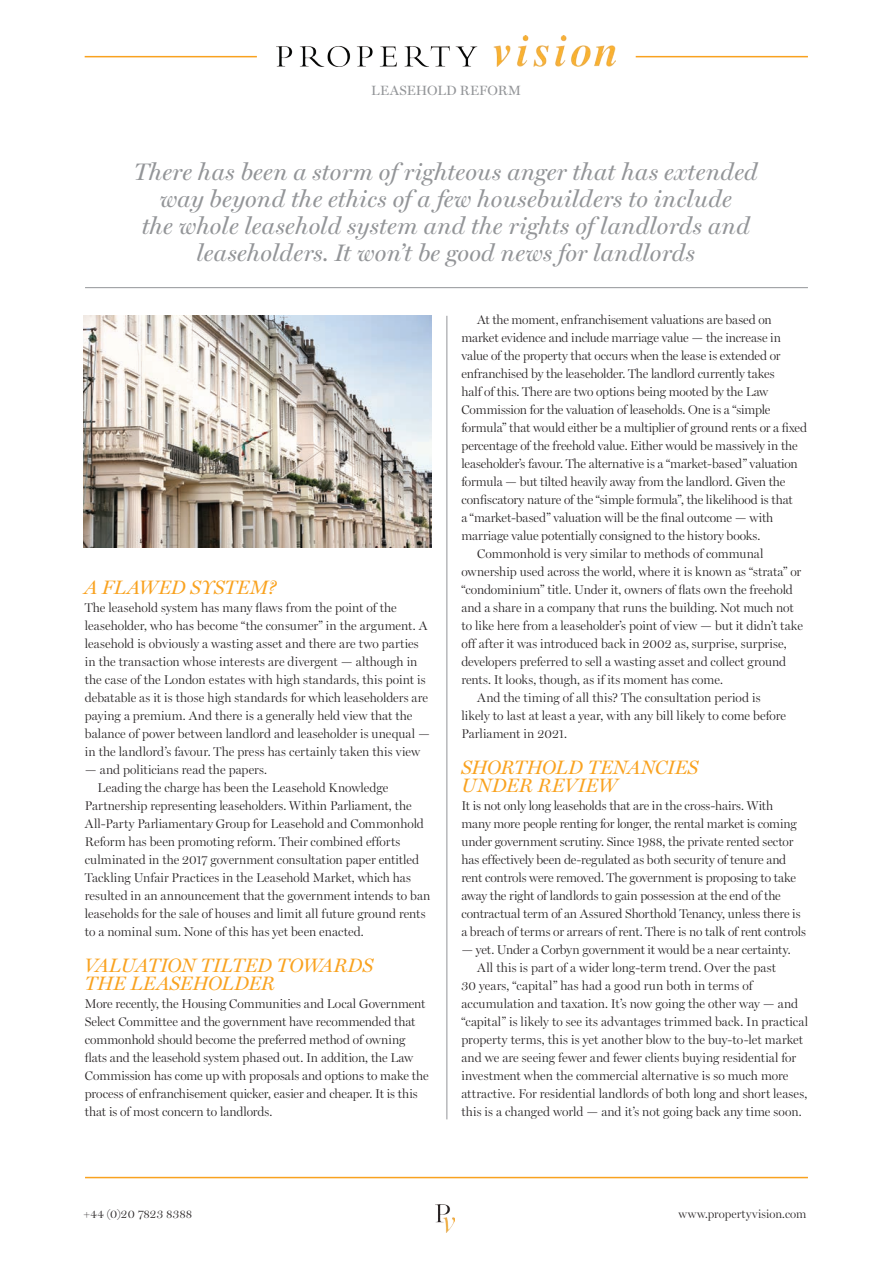
<style>
.page{position:relative;width:893px;height:1263px;background:#fff}
.page>*{position:absolute;margin:0;border:0;box-sizing:border-box;transform-origin:0 0}
.t1{font:italic 24px/27px "Miller Display";letter-spacing:.01em;color:#939598;text-align:center}
.t2{font:italic 19.5px/18px "Miller Display";letter-spacing:.01em;color:#f9a21f}
.t3{font:13.5px "Miller Display";letter-spacing:.015em;color:#939598}
.t4{font:300 12.75px/18px "Miller Display";color:#231f20}
.t5{font:300 12px "Miller Display";letter-spacing:.005em;color:#231f20}
</style>
<div class="page">
<hr style="left:85px;top:1177px;width:723px;height:1px;background:#f9a21f">
<img style="left:435px;top:1204px;width:20px;height:29px">
<img style="left:277px;top:36px;width:338px;height:31px">
<hr style="left:85px;top:56px;width:172px;height:1px;background:#f9a21f">
<hr style="left:636px;top:56px;width:172px;height:1px;background:#f9a21f">
<hr style="left:446px;top:316px;width:1px;height:803px;background:#939598">
<hr style="left:85px;top:287px;width:723px;height:1px;background:#939598">
<img style="left:84px;top:316px;width:348px;height:232px">
<p class="t3" style="left:371px;top:82px;width:151px">LEASEHOLD REFORM</p>
<h1 class="t1" style="left:134px;top:158px;width:625px">There has been a storm of righteous anger that has extended way beyond the ethics of a few housebuilders to include<br>the whole leasehold system and the rights of landlords and leaseholders. It won’t be good news for landlords</h1>
<h2 class="t2" style="left:85px;top:578px;width:193px">A FLAWED SYSTEM?</h2>
<p class="t4" style="left:85px;top:598px;width:347px">The leasehold system has many flaws from the point of the leaseholder, who has become “the consumer” in the argument. A leasehold is obviously a wasting asset and there are two parties in the transaction whose interests are divergent — although in the case of the London estates with high standards, this point is debatable as it is those high standards for which leaseholders are paying a premium. And there is a generally held view that the balance of power between landlord and leaseholder is unequal — in the landlord’s favour. The press has certainly taken this view</p>
<p class="t4" style="left:85px;top:760px;width:184px">— and politicians read the papers.</p>
<p class="t4" style="left:98px;top:778px;width:292px">Leading the charge has been the Leasehold Knowledge</p>
<p class="t4" style="left:85px;top:796px;width:328px">Partnership representing leaseholders. Within Parliament, the</p>
<p class="t4" style="left:85px;top:814px;width:341px">All-Party Parliamentary Group for Leasehold and Commonhold</p>
<p class="t4" style="left:85px;top:832px;width:317px">Reform has been promoting reform. Their combined efforts</p>
<p class="t4" style="left:85px;top:850px;width:336px">culminated in the 2017 government consultation paper entitled</p>
<p class="t4" style="left:85px;top:868px;width:328px">Tackling Unfair Practices in the Leasehold Market, which has</p>
<p class="t4" style="left:85px;top:886px;width:347px">resulted in an announcement that the government intends to ban</p>
<p class="t4" style="left:85px;top:904px;width:342px">leaseholds for the sale of houses and limit all future ground rents</p>
<p class="t4" style="left:85px;top:922px;width:280px">to a nominal sum. None of this has yet been enacted.</p>
<h2 class="t2" style="left:85px;top:956px;width:290px">VALUATION TILTED TOWARDS<br>THE LEASEHOLDER</h2>
<p class="t4" style="left:85px;top:994px;width:345px">More recently, the Housing Communities and Local Government Select Committee and the government have recommended that commonhold should become the preferred method of owning flats and the leasehold system phased out. In addition, the Law Commission has come up with proposals and options to make the process of enfranchisement quicker, easier and cheaper. It is this that is of most concern to landlords.</p>
<p class="t4" style="left:477px;top:310px;width:296px">At the moment, enfranchisement valuations are based on</p>
<p class="t4" style="left:461px;top:328px;width:321px">market evidence and include marriage value — the increase in</p>
<p class="t4" style="left:461px;top:346px;width:321px">value of the property that occurs when the lease is extended or</p>
<p class="t4" style="left:461px;top:364px;width:315px">enfranchised by the leaseholder. The landlord currently takes</p>
<p class="t4" style="left:461px;top:382px;width:308px">half of this. There are two options being mooted by the Law</p>
<p class="t4" style="left:461px;top:400px;width:311px">Commission for the valuation of leaseholds. One is a “simple</p>
<p class="t4" style="left:461px;top:418px;width:347px">formula” that would either be a multiplier of ground rents or a fixed</p>
<p class="t4" style="left:461px;top:436px;width:338px">percentage of the freehold value. Either would be massively in the</p>
<p class="t4" style="left:461px;top:454px;width:338px">leaseholder’s favour. The alternative is a “market-based” valuation</p>
<p class="t4" style="left:461px;top:472px;width:325px">formula — but tilted heavily away from the landlord. Given the</p>
<p class="t4" style="left:461px;top:490px;width:333px">confiscatory nature of the “simple formula”, the likelihood is that</p>
<p class="t4" style="left:461px;top:508px;width:313px">a “market-based” valuation will be the final outcome — with</p>
<p class="t4" style="left:461px;top:526px;width:300px">marriage value potentially consigned to the history books.</p>
<p class="t4" style="left:477px;top:544px;width:288px">Commonhold is very similar to methods of communal</p>
<p class="t4" style="left:461px;top:562px;width:341px">ownership used across the world, where it is known as “strata” or</p>
<p class="t4" style="left:461px;top:580px;width:333px">“condominium” title. Under it, owners of flats own the freehold</p>
<p class="t4" style="left:461px;top:598px;width:334px">and a share in a company that runs the building. Not much not</p>
<p class="t4" style="left:461px;top:616px;width:343px">to like here from a leaseholder’s point of view — but it didn’t take</p>
<p class="t4" style="left:461px;top:634px;width:327px">off after it was introduced back in 2002 as, surprise, surprise,</p>
<p class="t4" style="left:461px;top:652px;width:326px">developers preferred to sell a wasting asset and collect ground</p>
<p class="t4" style="left:461px;top:670px;width:263px">rents. It looks, though, as if its moment has come.</p>
<p class="t4" style="left:477px;top:688px;width:285px">And the timing of all this? The consultation period is</p>
<p class="t4" style="left:461px;top:706px;width:326px">likely to last at least a year, with any bill likely to come before</p>
<p class="t4" style="left:461px;top:724px;width:107px">Parliament in 2021.</p>
<h2 class="t2" style="left:461px;top:758px;width:239px">SHORTHOLD TENANCIES<br>UNDER REVIEW</h2>
<p class="t4" style="left:461px;top:796px;width:346px">It is not only long leaseholds that are in the cross-hairs. With<br>many more people renting for longer, the rental market is coming under government scrutiny. Since 1988, the private rented sector has effectively been de-regulated as both security of tenure and rent controls were removed. The government is proposing to take away the right of landlords to gain possession at the end of the contractual term of an Assured Shorthold Tenancy, unless there is a breach of terms or arrears of rent. There is no talk of rent controls</p>
<p class="t4" style="left:461px;top:940px;width:331px">— yet. Under a Corbyn government it would be a near certainty.</p>
<p class="t4" style="left:477px;top:958px;width:300px">All this is part of a wider long-term trend. Over the past</p>
<p class="t4" style="left:461px;top:976px;width:293px">30 years, “capital” has had a good run both in terms of</p>
<p class="t4" style="left:461px;top:994px;width:338px">accumulation and taxation. It’s now going the other way — and</p>
<p class="t4" style="left:461px;top:1012px;width:348px">“capital” is likely to see its advantages trimmed back. In practical</p>
<p class="t4" style="left:461px;top:1030px;width:343px">property terms, this is yet another blow to the buy-to-let market</p>
<p class="t4" style="left:461px;top:1048px;width:336px">and we are seeing fewer and fewer clients buying residential for</p>
<p class="t4" style="left:461px;top:1066px;width:329px">investment when the commercial alternative is so much more</p>
<p class="t4" style="left:461px;top:1084px;width:347px">attractive. For residential landlords of both long and short leases,</p>
<p class="t4" style="left:461px;top:1102px;width:342px">this is a changed world — and it’s not going back any time soon.</p>
<p class="t5" style="left:84px;top:1207px;width:110px">+44 (0)20 7823 8388</p>
<p class="t5" style="left:679px;top:1207px;width:129px">www.propertyvision.com</p>
</div>
